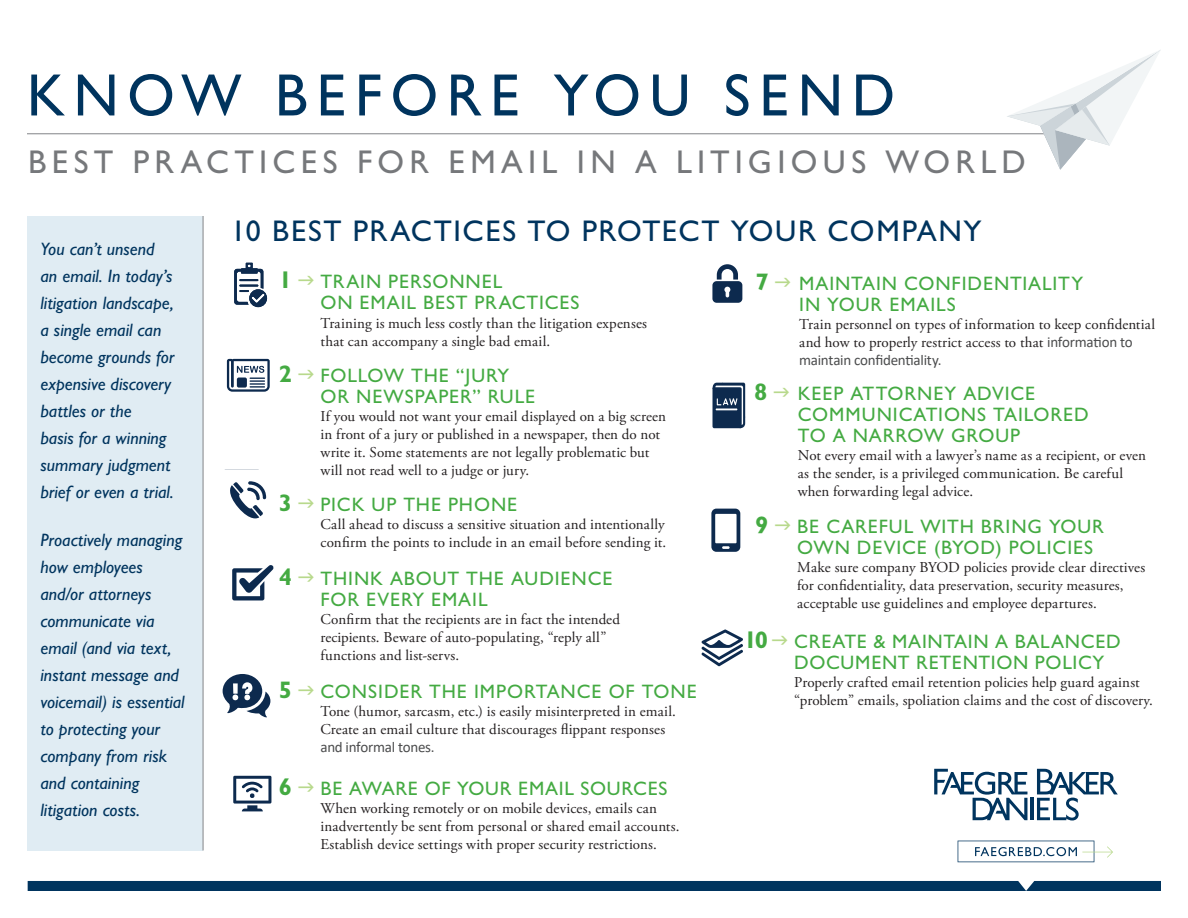
<style>
.page{position:relative;width:1188px;height:918px;background:#fff}
.page>*{position:absolute;margin:0;border:0;box-sizing:border-box;transform-origin:0 0}
.t1{font:500 60px "Gill Sans MT Std";letter-spacing:.15em;color:#00345e;scale:.96 1}
.t2{font:500 33px "Gill Sans MT Std";letter-spacing:.16em;color:#76787b}
.t3{font:500 30px "Gill Sans MT Std";letter-spacing:.045em;color:#00345e}
.t4{font:700 24px "Gill Sans MT Std";color:#44aa42}
.t5{font:500 19.5px/21px "Gill Sans MT Std";letter-spacing:.045em;color:#44aa42}
.t6{font:italic 500 18px/27px "Gill Sans MT Std";color:#00345e}
.t7{font:15px/18px "Adobe Garamond Pro";letter-spacing:.01em;color:#231f20}
.s1{font-weight:700;font-size:24px}
.s2{font-family:"Calibri";color:#4b4c4d}
</style>
<div class="page">
<div style="left:28px;top:881px;width:1133px;height:10px;background:#00345e"></div>
<hr style="left:1031px;top:798px;width:3px;height:22px;background:#00345e">
<svg style="left:934px;top:769px;width:93px;height:51px"></svg>
<svg style="left:1037px;top:769px;width:81px;height:52px"></svg>
<svg style="left:958px;top:841px;width:155px;height:21px"></svg>
<div style="left:27px;top:216px;width:175px;height:634px;background:#e0ecf3"></div>
<svg style="left:234px;top:263px;width:33px;height:44px"></svg>
<svg style="left:227px;top:359px;width:43px;height:33px"></svg>
<svg style="left:230px;top:481px;width:36px;height:38px"></svg>
<svg style="left:232px;top:565px;width:41px;height:35px"></svg>
<svg style="left:223px;top:674px;width:47px;height:43px"></svg>
<svg style="left:233px;top:776px;width:38px;height:35px"></svg>
<svg style="left:712px;top:264px;width:30px;height:39px"></svg>
<svg style="left:712px;top:383px;width:33px;height:45px"></svg>
<svg style="left:711px;top:509px;width:29px;height:43px"></svg>
<svg style="left:702px;top:629px;width:41px;height:37px"></svg>
<hr style="left:27px;top:133px;width:1080px;height:1px;background:#8f9194">
<svg style="left:1007px;top:50px;width:154px;height:120px"></svg>
<hr style="left:202px;top:216px;width:2px;height:634px;background:#8f9194">
<p class="t1" style="left:27px;top:60px;width:906px">KNOW BEFORE YOU SEND</p>
<p class="t2" style="left:28px;top:142px;width:999px">BEST PRACTICES FOR EMAIL IN A LITIGIOUS WORLD</p>
<p class="t6" style="left:40px;top:235px;width:136px">You can’t unsend an email. In today’s litigation landscape, a single email can become grounds for expensive discovery battles or the<br>basis for a winning summary judgment brief or even a trial.</p>
<p class="t6" style="left:40px;top:526px;width:146px">Proactively managing how employees and/or attorneys communicate via email (and via text, instant message and voicemail) is essential to protecting your company from risk and containing litigation costs.</p>
<p class="t3" style="left:231px;top:213px;width:752px">10 BEST PRACTICES TO PROTECT YOUR COMPANY</p>
<p class="t5" style="left:320px;top:271px;width:260px;text-indent:-42px"><span class="s1">1</span> TRAIN PERSONNEL<br>ON EMAIL BEST PRACTICES</p>
<p class="t7" style="left:320px;top:315px;width:328px">Training is much less costly than the litigation expenses that can accompany a single bad email.</p>
<p class="t5" style="left:320px;top:365px;width:216px;text-indent:-42px"><span class="s1">2</span> FOLLOW THE “JURY<br>OR NEWSPAPER” RULE</p>
<p class="t7" style="left:320px;top:408px;width:347px">If you would not want your email displayed on a big screen in front of a jury or published in a newspaper, then do not write it. Some statements are not legally problematic but will not read well to a judge or jury.</p>
<p class="t5" style="left:279px;top:493px;width:240px"><span class="s1">3</span> PICK UP THE PHONE</p>
<p class="t7" style="left:320px;top:515px;width:347px">Call ahead to discuss a sensitive situation and intentionally confirm the points to include in an email before sending it.</p>
<p class="t5" style="left:320px;top:568px;width:294px;text-indent:-42px"><span class="s1">4</span> THINK ABOUT THE AUDIENCE<br>FOR EVERY EMAIL</p>
<p class="t7" style="left:320px;top:611px;width:301px">Confirm that the recipients are in fact the intended recipients. Beware of auto-populating, “reply all” functions and list-servs.</p>
<p class="t5" style="left:279px;top:680px;width:420px"><span class="s1">5</span> CONSIDER THE IMPORTANCE OF TONE</p>
<p class="t7" style="left:320px;top:703px;width:357px">Tone (humor, sarcasm, etc.) is easily misinterpreted in email.<br>Create an email culture that discourages flippant responses <span class="s2">and informal tones.</span></p>
<p class="t5" style="left:279px;top:778px;width:390px"><span class="s1">6</span> BE AWARE OF YOUR EMAIL SOURCES</p>
<p class="t7" style="left:320px;top:800px;width:361px">When working remotely or on mobile devices, emails can inadvertently be sent from personal or shared email accounts.<br>Establish device settings with proper security restrictions.</p>
<p class="t4" style="left:756px;top:267px;width:15px">7</p>
<p class="t5" style="left:799px;top:272px;width:285px">MAINTAIN CONFIDENTIALITY<br>IN YOUR EMAILS</p>
<p class="t7" style="left:799px;top:315px;width:357px">Train personnel on types of information to keep confidential and how to properly restrict access to that <span class="s2">information to maintain confidentiality.</span></p>
<p class="t4" style="left:754px;top:377px;width:15px">8</p>
<p class="t5" style="left:798px;top:382px;width:292px">KEEP ATTORNEY ADVICE<br>COMMUNICATIONS TAILORED<br>TO A NARROW GROUP</p>
<p class="t7" style="left:798px;top:446px;width:350px">Not every email with a lawyer’s name as a recipient, or even as the sender, is a privileged communication. Be careful when forwarding legal advice.</p>
<p class="t5" style="left:797px;top:516px;width:308px;text-indent:-42px"><span class="s1">9</span> BE CAREFUL WITH BRING YOUR<br>OWN DEVICE (BYOD) POLICIES</p>
<p class="t7" style="left:797px;top:559px;width:349px">Make sure company BYOD policies provide clear directives for confidentiality, data preservation, security measures, acceptable use guidelines and employee departures.</p>
<p class="t5" style="left:794px;top:631px;width:328px;text-indent:-50px"><span class="s1">10</span> CREATE &amp; MAINTAIN A BALANCED<br>DOCUMENT RETENTION POLICY</p>
<p class="t7" style="left:794px;top:674px;width:360px">Properly crafted email retention policies help guard against “problem” emails, spoliation claims and the cost of discovery.</p>
</div>
